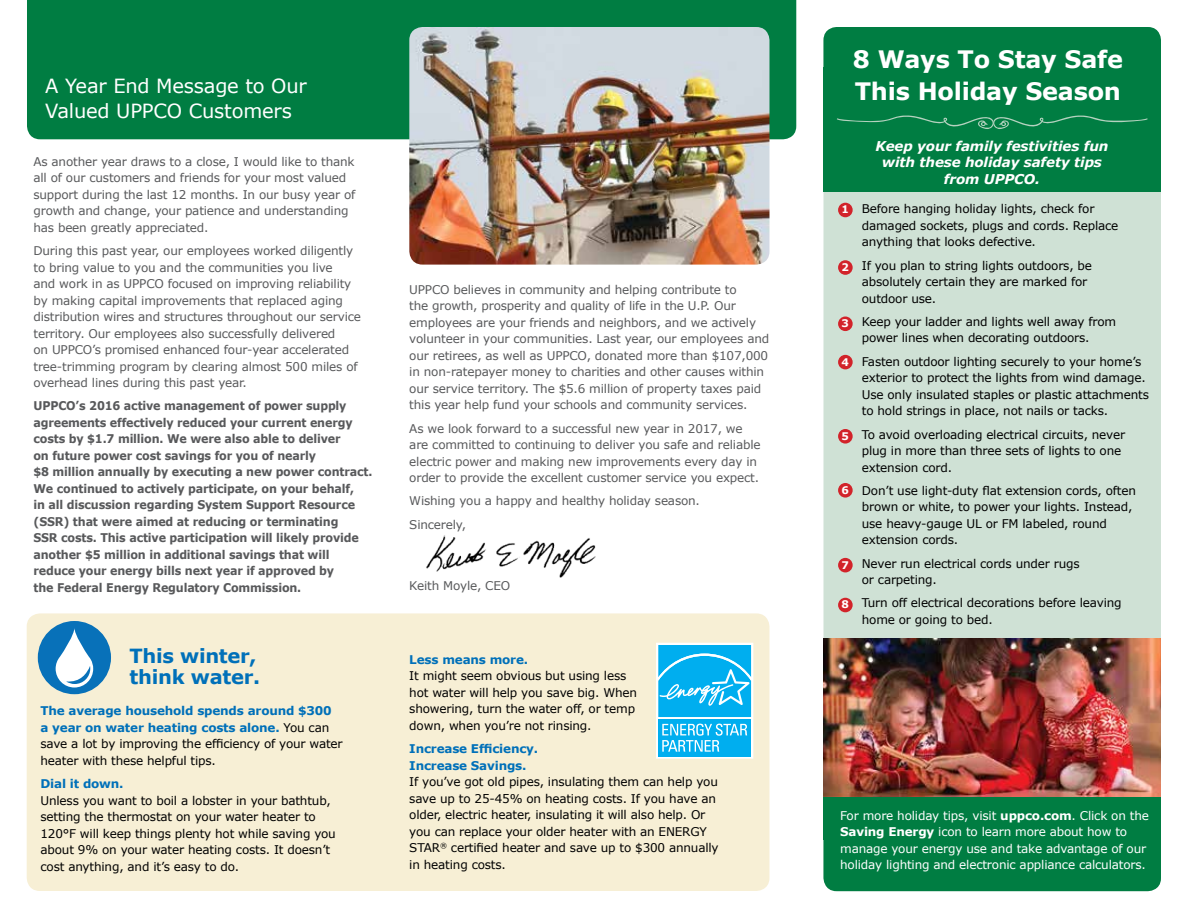
<style>
.page{position:relative;width:1188px;height:918px;background:#fff}
.page>*{position:absolute;margin:0;border:0;box-sizing:border-box;transform-origin:0 0}
.t1{font:700 24px/31.5px "Verdana";letter-spacing:-.01em;color:#fff}
.t2{font:19.5px/25.5px "Verdana";letter-spacing:-.01em;color:#fff}
.t3{font:700 19.5px/21px "Verdana";letter-spacing:-.015em;color:#0070b9}
.t4{font:italic 700 13.5px/16.2px "Verdana";letter-spacing:-.01em;color:#fff;text-align:center}
.t5{font:12px/16.5px "Verdana";letter-spacing:-.015em;color:#000}
.t6{font:12px/16.5px "Verdana";letter-spacing:-.015em;color:#58595b}
.t7{font:700 12px/16.5px "Verdana";letter-spacing:-.015em;color:#58595b;scale:.93 1}
.t8{font:12px/16.5px "Verdana";letter-spacing:-.015em;color:#fff}
.t9{font:700 12px/16.5px "Verdana";letter-spacing:-.015em;color:#0070b9}
.t10{font:700 10.5px "Verdana";color:#fff}
.s1{font-weight:700;color:#0070b9}
.s2{font-weight:700}
</style>
<div class="page">
<div style="left:27px;top:613px;width:742px;height:278px;background:#f7efd5;border-radius:13px"></div>
<div style="left:27px;top:0;width:769px;height:139px;background:#007d42"></div>
<img style="left:409px;top:27px;width:361px;height:238px">
<svg style="left:656px;top:643px;width:97px;height:116px;background:#39c0f2"></svg>
<div style="left:823px;top:27px;width:338px;height:864px;background:#cfe1d5;border-radius:13px"></div>
<div style="left:823px;top:824px;width:338px;height:67px;background:#007d42;border-radius:13px"></div>
<div style="left:823px;top:27px;width:338px;height:82px;background:#007d42;border-radius:13px"></div>
<div style="left:824px;top:68px;width:337px;height:124px;background:#007d42"></div>
<img style="left:824px;top:638px;width:337px;height:160px">
<div style="left:838px;top:203px;width:15px;height:14px;background:#d2232a;border-radius:50%"></div>
<div style="left:838px;top:260px;width:15px;height:15px;background:#d2232a;border-radius:50%"></div>
<div style="left:838px;top:317px;width:15px;height:14px;background:#d2232a;border-radius:50%"></div>
<div style="left:838px;top:355px;width:15px;height:14px;background:#d2232a;border-radius:50%"></div>
<div style="left:838px;top:429px;width:15px;height:15px;background:#d2232a;border-radius:50%"></div>
<div style="left:838px;top:483px;width:15px;height:15px;background:#d2232a;border-radius:50%"></div>
<div style="left:838px;top:558px;width:15px;height:14px;background:#d2232a;border-radius:50%"></div>
<div style="left:838px;top:598px;width:15px;height:14px;background:#d2232a;border-radius:50%"></div>
<div style="left:824px;top:798px;width:337px;height:42px;background:#007d42"></div>
<svg style="left:837px;top:115px;width:311px;height:14px"></svg>
<div style="left:38px;top:621px;width:73px;height:73px;background:#0871b9;border-radius:50%"></div>
<svg style="left:56px;top:628px;width:37px;height:60px"></svg>
<img style="left:426px;top:535px;width:170px;height:43px">
<h2 class="t2" style="left:45px;top:73px;width:263px">A Year End Message to Our<br>Valued UPPCO Customers</h2>
<p class="t6" style="left:33px;top:153px;width:323px">As another year draws to a close, I would like to thank all of our customers and friends for your most valued support during the last 12 months. In our busy year of growth and change, your patience and understanding has been greatly appreciated.</p>
<p class="t6" style="left:33px;top:242px;width:329px">During this past year, our employees worked diligently to bring value to you and the communities you live<br>and work in as UPPCO focused on improving reliability by making capital improvements that replaced aging distribution wires and structures throughout our service territory. Our employees also successfully delivered<br>on UPPCO’s promised enhanced four-year accelerated tree-trimming program by clearing almost 500 miles of overhead lines during this past year.</p>
<p class="t7" style="left:33px;top:397px;width:366px">UPPCO’s 2016 active management of power supply agreements effectively reduced your current energy costs by $1.7 million. We were also able to deliver<br>on future power cost savings for you of nearly<br>$8 million annually by executing a new power contract.<br>We continued to actively participate, on your behalf,<br>in all discussion regarding System Support Resource (SSR) that were aimed at reducing or terminating<br>SSR costs. This active participation will likely provide another $5 million in additional savings that will reduce your energy bills next year if approved by<br>the Federal Energy Regulatory Commission.</p>
<h2 class="t3" style="left:130px;top:645px;width:132px">This winter, think water.</h2>
<p class="t5" style="left:40px;top:703px;width:304px"><span class="s1">The average household spends around $300 a year on water heating costs alone.</span> You can save a lot by improving the efficiency of your water heater with these helpful tips.</p>
<p class="t9" style="left:40px;top:775px;width:85px">Dial it down.</p>
<p class="t5" style="left:40px;top:792px;width:297px">Unless you want to boil a lobster in your bathtub, setting the thermostat on your water heater to 120°F will keep things plenty hot while saving you about 9% on your water heating costs. It doesn’t cost anything, and it’s easy to do.</p>
<p class="t6" style="left:409px;top:281px;width:361px">UPPCO believes in community and helping contribute to<br>the growth, prosperity and quality of life in the U.P. Our employees are your friends and neighbors, and we actively volunteer in your communities. Last year, our employees and our retirees, as well as UPPCO, donated more than $107,000 in non-ratepayer money to charities and other causes within our service territory. The $5.6 million of property taxes paid this year help fund your schools and community services.</p>
<p class="t6" style="left:409px;top:420px;width:353px">As we look forward to a successful new year in 2017, we are committed to continuing to deliver you safe and reliable electric power and making new improvements every day in order to provide the excellent customer service you expect.</p>
<p class="t6" style="left:409px;top:489px;width:292px;line-height:23.2px">Wishing you a happy and healthy holiday season.<br>Sincerely,</p>
<p class="t6" style="left:409px;top:577px;width:103px">Keith Moyle, CEO</p>
<p class="t9" style="left:409px;top:651px;width:120px">Less means more.</p>
<p class="t5" style="left:409px;top:668px;width:229px">It might seem obvious but using less hot water will help you save big. When showering, turn the water off, or temp down, when you’re not rinsing.</p>
<p class="t9" style="left:409px;top:740px;width:130px">Increase Efficiency.<br>Increase Savings.</p>
<p class="t5" style="left:409px;top:773px;width:311px">If you’ve got old pipes, insulating them can help you save up to 25-45% on heating costs. If you have an older, electric heater, insulating it will also help. Or you can replace your older heater with an ENERGY STAR<sup>®</sup> certified heater and save up to $300 annually in heating costs.</p>
<h1 class="t1" style="left:853px;top:43px;width:272px">8 Ways To Stay Safe<br>This Holiday Season</h1>
<p class="t10" style="left:842px;top:202px;width:9px">1</p>
<p class="t10" style="left:842px;top:260px;width:9px">2</p>
<p class="t10" style="left:842px;top:316px;width:9px">3</p>
<p class="t10" style="left:842px;top:354px;width:9px">4</p>
<p class="t10" style="left:842px;top:428px;width:9px">5</p>
<p class="t10" style="left:842px;top:482px;width:9px">6</p>
<p class="t10" style="left:842px;top:557px;width:9px">7</p>
<p class="t10" style="left:842px;top:597px;width:9px">8</p>
<p class="t4" style="left:876px;top:138px;width:234px">Keep your family festivities fun with these holiday safety tips from UPPCO.</p>
<p class="t5" style="left:862px;top:201px;width:258px">Before hanging holiday lights, check for damaged sockets, plugs and cords. Replace anything that looks defective.</p>
<p class="t5" style="left:862px;top:257px;width:232px">If you plan to string lights outdoors, be absolutely certain they are marked for outdoor use.</p>
<p class="t5" style="left:862px;top:313px;width:256px">Keep your ladder and lights well away from power lines when decorating outdoors.</p>
<p class="t5" style="left:862px;top:353px;width:289px">Fasten outdoor lighting securely to your home’s exterior to protect the lights from wind damage.<br>Use only insulated staples or plastic attachments to hold strings in place, not nails or tacks.</p>
<p class="t5" style="left:862px;top:426px;width:265px">To avoid overloading electrical circuits, never plug in more than three sets of lights to one extension cord.</p>
<p class="t5" style="left:862px;top:482px;width:276px">Don’t use light-duty flat extension cords, often brown or white, to power your lights. Instead, use heavy-gauge UL or FM labeled, round extension cords.</p>
<p class="t5" style="left:862px;top:555px;width:219px">Never run electrical cords under rugs or carpeting.</p>
<p class="t5" style="left:862px;top:595px;width:261px">Turn off electrical decorations before leaving home or going to bed.</p>
<p class="t8" style="left:840px;top:807px;width:310px">For more holiday tips, visit <span class="s2">uppco.com</span>. Click on the <span class="s2">Saving Energy</span> icon to learn more about how to manage your energy use and take advantage of our holiday lighting and electronic appliance calculators.</p>
</div>
